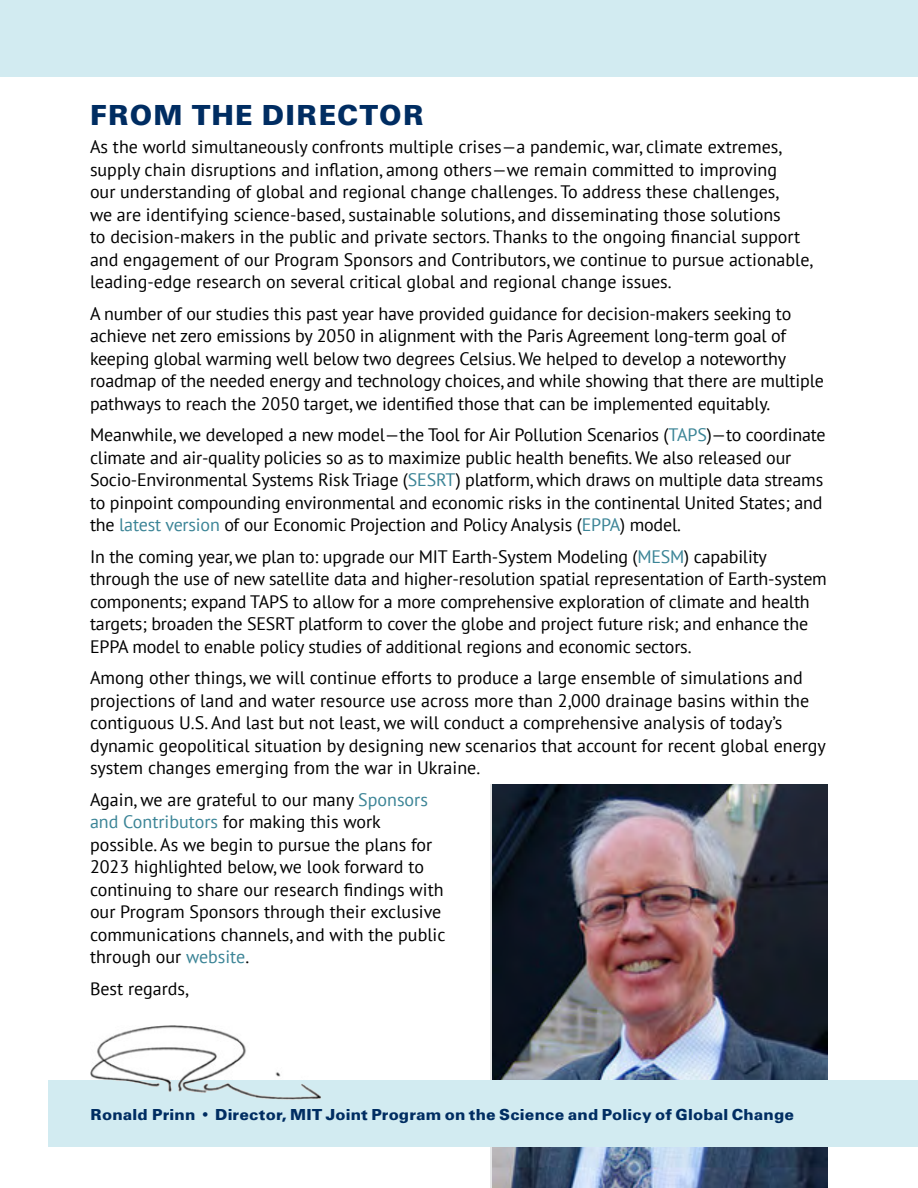
<style>
.page{position:relative;width:918px;height:1188px;background:#fff}
.page>*{position:absolute;margin:0;border:0;box-sizing:border-box;transform-origin:0 0}
.t1{font:900 30px "Urbano";letter-spacing:.04em;color:#002d62}
.t2{font:18px/22.5px "PT Sans";letter-spacing:-.01em;color:#000}
.t3{font:900 16.5px "Urbano";letter-spacing:.01em;color:#002d62}
.s1{color:#3b8496}
</style>
<div class="page">
<img style="left:492px;top:785px;width:336px;height:403px">
<div style="left:49px;top:1080px;width:869px;height:67px;background:#d2ebf1"></div>
<img style="left:90px;top:1026px;width:231px;height:74px">
<div style="left:0;top:0;width:918px;height:76px;background:#d2ebf1"></div>
<h1 class="t1" style="left:90px;top:98px;width:335px">FROM THE DIRECTOR</h1>
<p class="t2" style="left:90px;top:135px;width:725px">As the world simultaneously confronts multiple crises—a pandemic, war, climate extremes, supply chain disruptions and inflation, among others—we remain committed to improving<br>our understanding of global and regional change challenges. To address these challenges,<br>we are identifying science‑based, sustainable solutions, and disseminating those solutions<br>to decision‑makers in the public and private sectors. Thanks to the ongoing financial support and engagement of our Program Sponsors and Contributors, we continue to pursue actionable, leading‑edge research on several critical global and regional change issues.</p>
<p class="t2" style="left:90px;top:302px;width:735px">A number of our studies this past year have provided guidance for decision‑makers seeking to achieve net zero emissions by 2050 in alignment with the Paris Agreement long‑term goal of keeping global warming well below two degrees Celsius. We helped to develop a noteworthy roadmap of the needed energy and technology choices, and while showing that there are multiple pathways to reach the 2050 target, we identified those that can be implemented equitably.</p>
<p class="t2" style="left:90px;top:423px;width:737px">Meanwhile, we developed a new model—the Tool for Air Pollution Scenarios (<span class="s1">TAPS</span>)—to coordinate climate and air‑quality policies so as to maximize public health benefits. We also released our Socio‑Environmental Systems Risk Triage (<span class="s1">SESRT</span>) platform, which draws on multiple data streams to pinpoint compounding environmental and economic risks in the continental United States; and the <span class="s1">latest version</span> of our Economic Projection and Policy Analysis (<span class="s1">EPPA</span>) model.</p>
<p class="t2" style="left:90px;top:545px;width:738px">In the coming year, we plan to: upgrade our MIT Earth‑System Modeling (<span class="s1">MESM</span>) capability through the use of new satellite data and higher‑resolution spatial representation of Earth‑system components; expand TAPS to allow for a more comprehensive exploration of climate and health targets; broaden the SESRT platform to cover the globe and project future risk; and enhance the EPPA model to enable policy studies of additional regions and economic sectors.</p>
<p class="t2" style="left:90px;top:666px;width:737px">Among other things, we will continue efforts to produce a large ensemble of simulations and projections of land and water resource use across more than 2,000 drainage basins within the contiguous U.S. And last but not least, we will conduct a comprehensive analysis of today’s dynamic geopolitical situation by designing new scenarios that account for recent global energy system changes emerging from the war in Ukraine.</p>
<p class="t2" style="left:90px;top:788px;width:357px">Again, we are grateful to our many <span class="s1">Sponsors and Contributors</span> for making this work possible. As we begin to pursue the plans for 2023 highlighted below, we look forward to continuing to share our research findings with our Program Sponsors through their exclusive communications channels, and with the public through our <span class="s1">website</span>.</p>
<p class="t2" style="left:90px;top:977px;width:100px">Best regards,</p>
<p class="t3" style="left:91px;top:1105px;width:705px">Ronald Prinn • Director, MIT Joint Program on the Science and Policy of Global Change</p>
</div>
